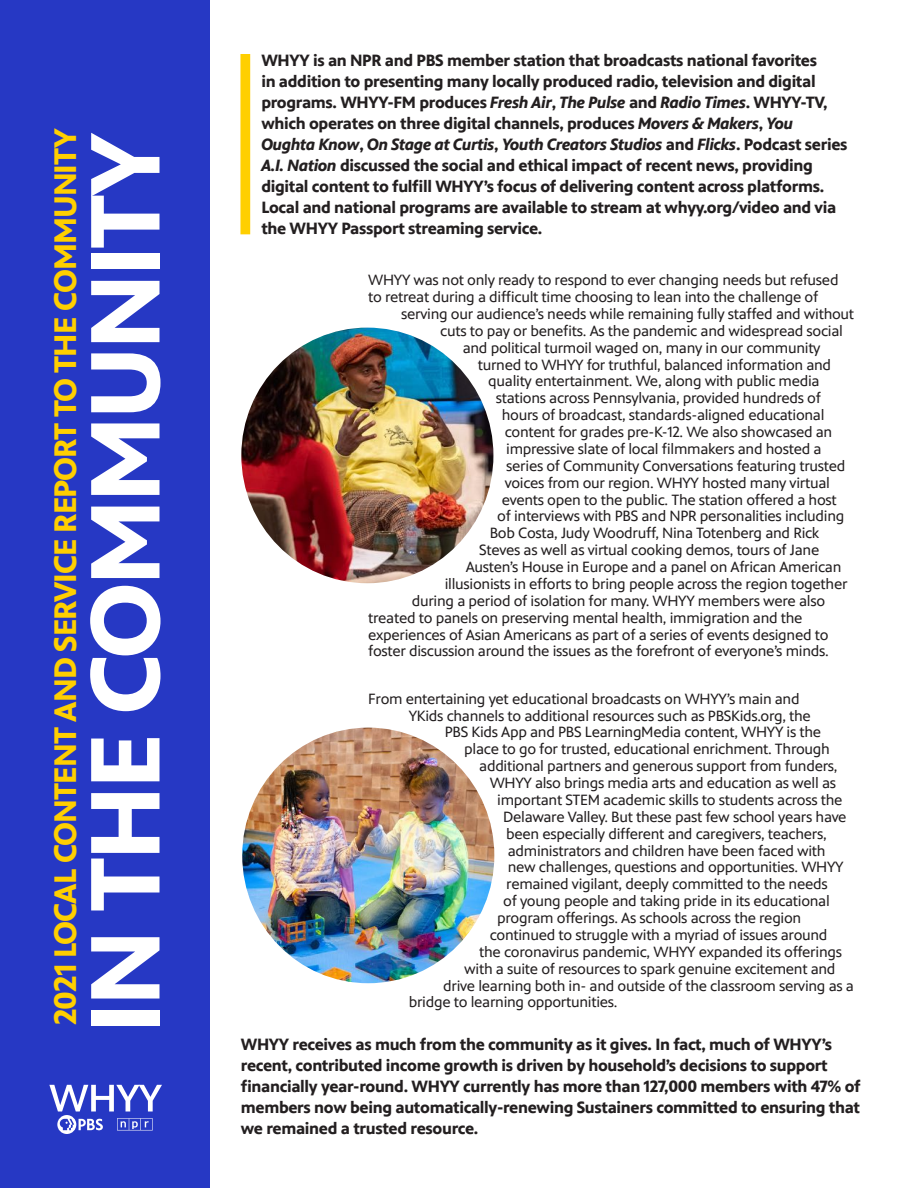
<style>
.page{position:relative;width:918px;height:1188px;background:#fff}
.page>*{position:absolute;margin:0;border:0;box-sizing:border-box;transform-origin:0 0}
.t1{font:700 100.5px "PBS Sans";letter-spacing:-.03em;color:#fff}
.t2{font:700 31.5px "PBS Sans";letter-spacing:-.03em;color:#ffcf00}
.t3{font:700 16.5px/21px "PBS Sans";letter-spacing:-.02em;color:#231f20}
.t4{font:15px/16.8px "PBS Sans";letter-spacing:-.02em;color:#231f20}
.s1{font-style:italic}
</style>
<div class="page">
<div style="left:0;top:0;width:210px;height:1188px;background:#2638c4"></div>
<img style="left:241px;top:328px;width:252px;height:255px">
<div style="left:240px;top:54px;width:10px;height:180px;background:#ffcf00"></div>
<img style="left:242px;top:728px;width:252px;height:255px">
<svg style="left:49px;top:1085px;width:113px;height:26px"></svg>
<svg style="left:57px;top:1115px;width:19px;height:19px"></svg>
<svg style="left:60px;top:1119px;width:43px;height:11px"></svg>
<svg style="left:117px;top:1118px;width:36px;height:12px"></svg>
<h2 class="t2" style="left:45px;top:1025px;width:898px;rotate:-90deg">2021 LOCAL CONTENT AND SERVICE REPORT TO THE COMMUNITY</h2>
<h1 class="t1" style="left:61px;top:1034px;width:903px;rotate:-90deg">IN THE COMMUNITY</h1>
<p class="t3" style="left:261px;top:50px;width:588px">WHYY is an NPR and PBS member station that broadcasts national favorites<br>in addition to presenting many locally produced radio, television and digital programs. WHYY-FM produces <span class="s1">Fresh Air</span>, <span class="s1">The Pulse</span> and <span class="s1">Radio Times</span>. WHYY-TV, which operates on three digital channels, produces <span class="s1">Movers &amp; Makers</span>, <span class="s1">You Oughta Know</span>, <span class="s1">On Stage at Curtis</span>, <span class="s1">Youth Creators Studios</span> and <span class="s1">Flicks</span>. Podcast series <span class="s1">A.I. Nation</span> discussed the social and ethical impact of recent news, providing digital content to fulfill WHYY’s focus of delivering content across platforms.<br>Local and national programs are available to stream at whyy.org/video and via the WHYY Passport streaming service.</p>
<p class="t4" style="left:368px;top:271px;width:472px">WHYY was not only ready to respond to ever changing needs but refused to retreat during a difficult time choosing to lean into the challenge of</p>
<p class="t4" style="left:401px;top:305px;width:454px">serving our audience’s needs while remaining fully staffed and without</p>
<p class="t4" style="left:440px;top:322px;width:404px">cuts to pay or benefits. As the pandemic and widespread social</p>
<p class="t4" style="left:463px;top:339px;width:359px">and political turmoil waged on, many in our community</p>
<p class="t4" style="left:478px;top:356px;width:355px">turned to WHYY for truthful, balanced information and</p>
<p class="t4" style="left:488px;top:373px;width:333px">quality entertainment. We, along with public media</p>
<p class="t4" style="left:496px;top:389px;width:327px">stations across Pennsylvania, provided hundreds of</p>
<p class="t4" style="left:502px;top:406px;width:324px">hours of broadcast, standards-aligned educational</p>
<p class="t4" style="left:505px;top:423px;width:329px">content for grades pre-K-12. We also showcased an</p>
<p class="t4" style="left:506px;top:440px;width:317px">impressive slate of local filmmakers and hosted a</p>
<p class="t4" style="left:506px;top:457px;width:341px">series of Community Conversations featuring trusted</p>
<p class="t4" style="left:505px;top:474px;width:327px">voices from our region. WHYY hosted many virtual</p>
<p class="t4" style="left:502px;top:491px;width:336px">events open to the public. The station offered a host</p>
<p class="t4" style="left:497px;top:508px;width:349px">of interviews with PBS and NPR personalities including</p>
<p class="t4" style="left:490px;top:524px;width:331px">Bob Costa, Judy Woodruff, Nina Totenberg and Rick</p>
<p class="t4" style="left:479px;top:541px;width:342px">Steves as well as virtual cooking demos, tours of Jane</p>
<p class="t4" style="left:466px;top:558px;width:377px">Austen’s House in Europe and a panel on African American</p>
<p class="t4" style="left:445px;top:575px;width:404px">illusionists in efforts to bring people across the region together</p>
<p class="t4" style="left:412px;top:592px;width:415px">during a period of isolation for many. WHYY members were also</p>
<p class="t4" style="left:368px;top:609px;width:436px">treated to panels on preserving mental health, immigration and the</p>
<p class="t4" style="left:368px;top:626px;width:462px">experiences of Asian Americans as part of a series of events designed to</p>
<p class="t4" style="left:368px;top:643px;width:462px">foster discussion around the issues as the forefront of everyone’s minds.</p>
<p class="t4" style="left:368px;top:690px;width:433px">From entertaining yet educational broadcasts on WHYY’s main and</p>
<p class="t4" style="left:409px;top:707px;width:404px">YKids channels to additional resources such as PBSKids.org, the</p>
<p class="t4" style="left:445px;top:724px;width:378px">PBS Kids App and PBS LearningMedia content, WHYY is the</p>
<p class="t4" style="left:464px;top:740px;width:367px">place to go for trusted, educational enrichment. Through</p>
<p class="t4" style="left:479px;top:757px;width:360px">additional partners and generous support from funders,</p>
<p class="t4" style="left:490px;top:774px;width:348px">WHYY also brings media arts and education as well as</p>
<p class="t4" style="left:497px;top:791px;width:347px">important STEM academic skills to students across the</p>
<p class="t4" style="left:503px;top:808px;width:345px">Delaware Valley. But these past few school years have</p>
<p class="t4" style="left:506px;top:825px;width:322px">been especially different and caregivers, teachers,</p>
<p class="t4" style="left:508px;top:842px;width:319px">administrators and children have been faced with</p>
<p class="t4" style="left:508px;top:859px;width:337px">new challenges, questions and opportunities. WHYY</p>
<p class="t4" style="left:506px;top:875px;width:323px">remained vigilant, deeply committed to the needs</p>
<p class="t4" style="left:503px;top:892px;width:328px">of young people and taking pride in its educational</p>
<p class="t4" style="left:497px;top:909px;width:306px">program offerings. As schools across the region</p>
<p class="t4" style="left:490px;top:926px;width:339px">continued to struggle with a myriad of issues around</p>
<p class="t4" style="left:479px;top:943px;width:364px">the coronavirus pandemic, WHYY expanded its offerings</p>
<p class="t4" style="left:464px;top:960px;width:373px">with a suite of resources to spark genuine excitement and</p>
<p class="t4" style="left:443px;top:977px;width:412px">drive learning both in- and outside of the classroom serving as a</p>
<p class="t4" style="left:409px;top:994px;width:210px">bridge to learning opportunities.</p>
<p class="t3" style="left:241px;top:1034px;width:621px">WHYY receives as much from the community as it gives. In fact, much of WHYY’s recent, contributed income growth is driven by household’s decisions to support financially year-round. WHYY currently has more than 127,000 members with 47% of members now being automatically-renewing Sustainers committed to ensuring that we remained a trusted resource.</p>
</div>
